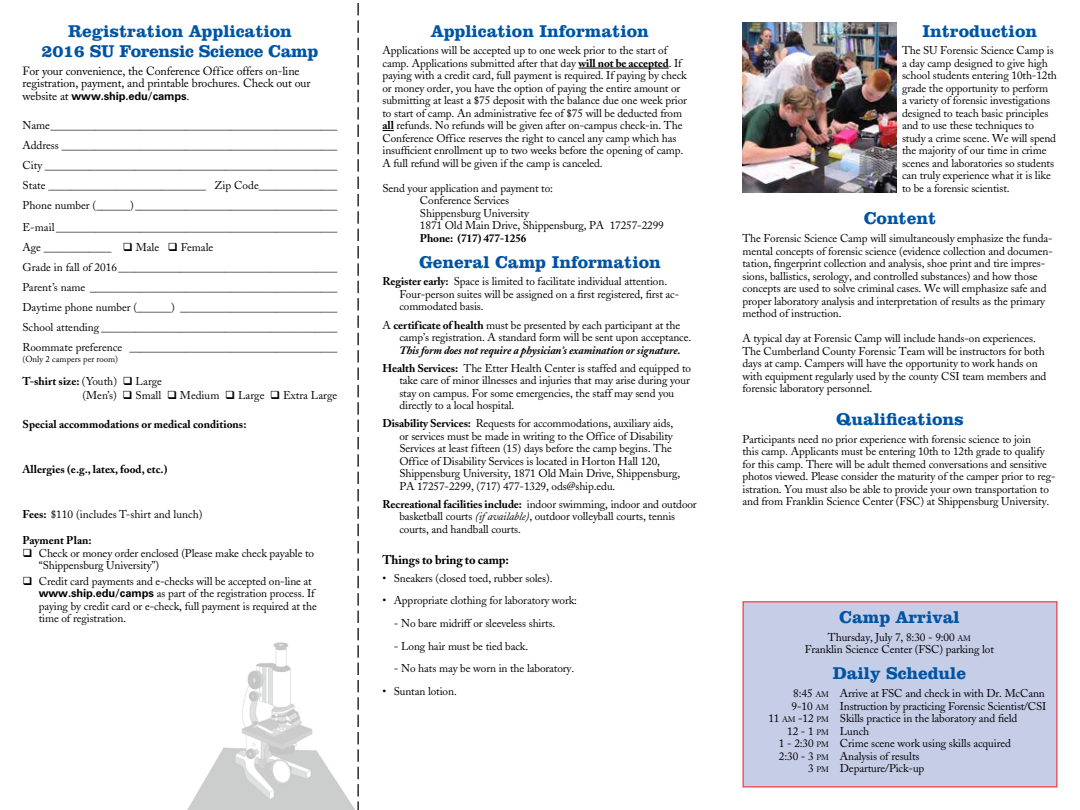
<style>
.page{position:relative;width:1080px;height:810px;background:#fff}
.page>*{position:absolute;margin:0;border:0;box-sizing:border-box;transform-origin:0 0}
.t1{font:700 17.5px/20px "Clarendon BT";color:#0054a4;text-align:center}
.t2{font:700 12.5px "Adobe Caslon";letter-spacing:-.01em;color:#000}
.t3{font:11.88px/12.5px "Adobe Caslon";letter-spacing:-.01em;color:#000}
.t4{font:11.25px/12.5px "Adobe Caslon";letter-spacing:-.01em;color:#000}
.t5{font:italic 700 11.25px/18.1px "Adobe Caslon";letter-spacing:-.01em;color:#000;text-align:center}
.t6{font:700 11.25px "Adobe Caslon";color:#000}
.t7{font:700 11.25px "Zurich BT";letter-spacing:-.01em;color:#000}
.t8{font:8.75px "Adobe Caslon";color:#000}
.s1{font-family:"Adobe Caslon";font-weight:400;font-size:11.88px}
.s2{font-weight:700}
.s3{font-family:"Zurich BT";font-weight:700}
.s4{font-style:normal}
.s5{font-weight:400;font-style:normal}
.s6{font-style:italic}
.s7{font-size:7.88px}
.s8{font-style:inherit}
</style>
<div class="page">
<img style="left:187px;top:642px;width:168px;height:168px">
<hr style="left:579px;top:68px;width:90px;height:1px;background:#000">
<svg style="left:358px;top:3px;width:1px;height:807px"></svg>
<div style="left:742px;top:601px;width:316px;height:187px;background:#c6cde7;border:1px solid #ef3e42"></div>
<img style="left:742px;top:22px;width:154px;height:171px">
<h1 class="t1" style="left:42px;top:20px;width:278px">Registration Application<br>2016 SU Forensic Science Camp</h1>
<p class="t3" style="left:22px;top:64px;width:289px">For your convenience, the Conference Office offers on-line registration, payment, and printable brochures. Check out our</p>
<p class="t7" style="left:22px;top:89px;width:169px"><span class="s1">website at</span> www.ship.edu/camps<span class="s1">.</span></p>
<p class="t4" style="left:22px;top:115px;width:317px;line-height:20px;text-align:justify">Name___________________________________________________ Address _________________________________________________ City ____________________________________________________ State ____________________________ Zip Code______________ Phone number (______)____________________________________</p>
<p class="t4" style="left:22px;top:217px;width:317px;line-height:20px">E-mail __________________________________________________ Age ____________ ❑ Male ❑ Female<br>Grade in fall of 2016_______________________________________ Parent’s name ____________________________________________ Daytime phone number (______) ____________________________ School attending __________________________________________ Roommate preference _____________________________________</p>
<p class="t8" style="left:22px;top:354px;width:97px">(Only 2 campers per room)</p>
<p class="t4" style="left:82px;top:375px;width:256px;line-height:13.8px;text-indent:-60px"><span class="s2">T-shirt size:</span> (Youth) ❑ Large<br>(Men’s) ❑ Small ❑ Medium ❑ Large ❑ Extra Large</p>
<p class="t6" style="left:22px;top:417px;width:225px">Special accommodations or medical conditions:</p>
<p class="t6" style="left:22px;top:462px;width:146px">Allergies (e.g., latex, food, etc.)</p>
<p class="t4" style="left:22px;top:508px;width:182px"><span class="s2">Fees:</span> $110 (includes T-shirt and lunch)</p>
<p class="t6" style="left:22px;top:534px;width:71px">Payment Plan:</p>
<p class="t4" style="left:39px;top:547px;width:277px;text-indent:-16px">❑ Check or money order enclosed (Please make check payable to “Shippensburg University”)</p>
<p class="t4" style="left:39px;top:575px;width:280px;text-indent:-16px">❑ Credit card payments and e-checks will be accepted on-line at <span class="s3">www.ship.edu/camps</span> as part of the registration process. If paying by credit card or e-check, full payment is required at the time of registration.</p>
<h1 class="t1" style="left:431px;top:20px;width:219px">Application Information</h1>
<p class="t4" style="left:383px;top:45px;width:306px">Applications will be accepted up to one week prior to the start of camp. Applications submitted after that day <span class="s2">will not be accepted</span>. If paying with a credit card, full payment is required. If paying by check or money order, you have the option of paying the entire amount or submitting at least a $75 deposit with the balance due one week prior to start of camp. An administrative fee of $75 will be deducted from <span class="s2">all</span> refunds. No refunds will be given after on-campus check-in. The Conference Office reserves the right to cancel any camp which has insufficient enrollment up to two weeks before the opening of camp.<br>A full refund will be given if the camp is canceled.</p>
<p class="t4" style="left:420px;top:182px;width:245px;text-indent:-37px">Send your application and payment to:<br>Conference Services<br>Shippensburg University<br>1871 Old Main Drive, Shippensburg, PA 17257-2299</p>
<p class="t6" style="left:420px;top:231px;width:108px">Phone: (717) 477-1256</p>
<h1 class="t1" style="left:419px;top:251px;width:243px">General Camp Information</h1>
<p class="t4" style="left:399px;top:276px;width:281px;text-indent:-17px"><span class="s2">Register early:</span> Space is limited to facilitate individual attention.<br>Four-person suites will be assigned on a first registered, first ac&shy;commodated basis.</p>
<p class="t4" style="left:399px;top:319px;width:293px;text-indent:-17px">A <span class="s2">certificate of health</span> must be presented by each participant at the camp’s registration. A standard form will be sent upon acceptance.</p>
<p class="t5" style="left:383px;top:341px;width:310px">This form does not require a physician’s examination or signature.<br><span class="s4">Health Services:</span> <span class="s5">The Etter Health Center is staffed and equipped to</span></p>
<p class="t4" style="left:399px;top:374px;width:292px">take care of minor illnesses and injuries that may arise during your stay on campus. For some emergencies, the staff may send you directly to a local hospital.</p>
<p class="t4" style="left:399px;top:417px;width:283px;text-indent:-17px"><span class="s2">Disability Services:</span> Requests for accommodations, auxiliary aids, or services must be made in writing to the Office of Disability Services at least fifteen (15) days before the camp begins. The Office of Disability Services is located in Horton Hall 120, Shippensburg University, 1871 Old Main Drive, Shippensburg, PA 17257-2299, (717) 477-1329, ods@ship.edu.</p>
<p class="t4" style="left:399px;top:498px;width:299px;text-indent:-17px"><span class="s2">Recreational facilities include:</span> indoor swimming, indoor and outdoor basketball courts <span class="s6">(if available)</span>, outdoor volleyball courts, tennis courts, and handball courts.</p>
<p class="t2" style="left:383px;top:552px;width:128px">Things to bring to camp:</p>
<p class="t4" style="left:383px;top:572px;width:172px">• Sneakers (closed toed, rubber soles).</p>
<p class="t4" style="left:383px;top:594px;width:196px">• Appropriate clothing for laboratory work:</p>
<p class="t4" style="left:394px;top:617px;width:163px">- No bare midriff or sleeveless shirts.</p>
<p class="t4" style="left:394px;top:640px;width:136px">- Long hair must be tied back.</p>
<p class="t4" style="left:394px;top:662px;width:182px">- No hats may be worn in the laboratory.</p>
<p class="t4" style="left:383px;top:685px;width:76px">• Suntan lotion.</p>
<h1 class="t1" style="left:922px;top:20px;width:116px">Introduction</h1>
<p class="t4" style="left:902px;top:45px;width:156px">The SU Forensic Science Camp is a day camp designed to give high school students entering 10th-12th grade the opportunity to perform<br>a variety of forensic investigations designed to teach basic principles and to use these techniques to study a crime scene. We will spend the majority of our time in crime scenes and laboratories so students can truly experience what it is like to be a forensic scientist.</p>
<h1 class="t1" style="left:864px;top:208px;width:74px">Content</h1>
<p class="t4" style="left:743px;top:232px;width:312px">The Forensic Science Camp will simultaneously emphasize the funda&shy;mental concepts of forensic science (evidence collection and documen&shy;tation, fingerprint collection and analysis, shoe print and tire impres&shy;sions, ballistics, serology, and controlled substances) and how those concepts are used to solve criminal cases. We will emphasize safe and proper laboratory analysis and interpretation of results as the primary method of instruction.</p>
<p class="t4" style="left:743px;top:332px;width:305px">A typical day at Forensic Camp will include hands-on experiences.<br>The Cumberland County Forensic Team will be instructors for both days at camp. Campers will have the opportunity to work hands on with equipment regularly used by the county CSI team members and forensic laboratory personnel.</p>
<h1 class="t1" style="left:836px;top:408px;width:129px">Qualifications</h1>
<p class="t4" style="left:743px;top:433px;width:315px">Participants need no prior experience with forensic science to join<br>this camp. Applicants must be entering 10th to 12th grade to qualify for this camp. There will be adult themed conversations and sensitive photos viewed. Please consider the maturity of the camper prior to reg&shy;istration. You must also be able to provide your own transportation to and from Franklin Science Center (FSC) at Shippensburg University.</p>
<h1 class="t1" style="left:839px;top:606px;width:122px">Camp Arrival</h1>
<p class="t4" style="left:805px;top:631px;width:191px;text-align:center">Thursday, July 7, 8:30 - 9:00 <span class="s7">AM<br></span>Franklin Science Center (FSC) parking lot</p>
<h1 class="t1" style="left:833px;top:663px;width:135px">Daily Schedule</h1>
<p class="t4" style="left:793px;top:687px;width:253px">8:45 <span class="s7">AM</span> Arrive at FSC and check in with Dr. McCann</p>
<p class="t4" style="left:792px;top:700px;width:256px">9-10 <span class="s7">AM</span> Instruction by practicing Forensic Scientist/CSI</p>
<p class="t4" style="left:768px;top:712px;width:250px">11 <span class="s7">AM</span> <span class="s8">-</span>12 <span class="s7">PM</span> Skills practice in the laboratory and field</p>
<p class="t4" style="left:787px;top:725px;width:84px">12 - 1 <span class="s7">PM</span> Lunch</p>
<p class="t4" style="left:779px;top:737px;width:233px">1 - 2:30 <span class="s7">PM</span> Crime scene work using skills acquired</p>
<p class="t4" style="left:779px;top:750px;width:142px">2:30 - 3 <span class="s7">PM</span> Analysis of results</p>
<p class="t4" style="left:808px;top:762px;width:118px">3 <span class="s7">PM</span> Departure/Pick-up</p>
</div>
